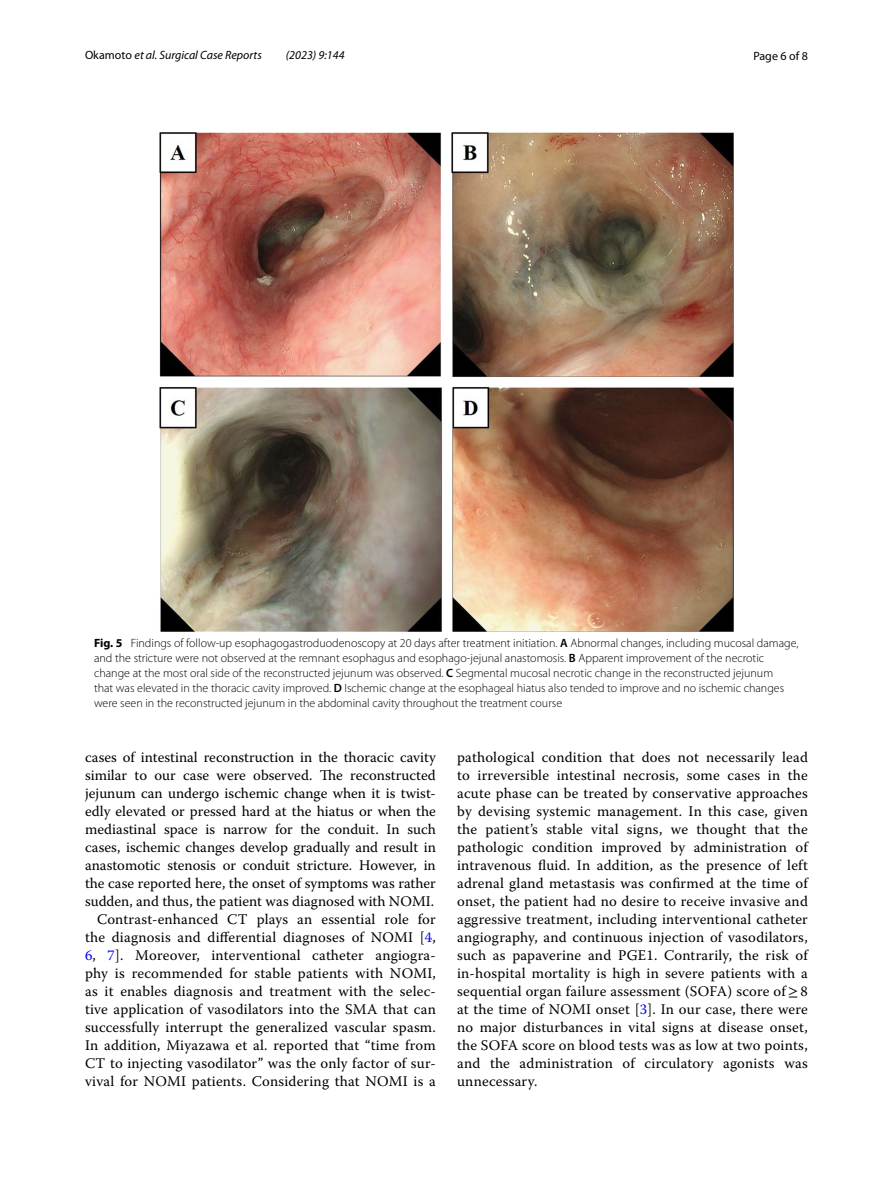
<style>
.page{position:relative;width:893px;height:1187px;background:#fff}
.page>*{position:absolute;margin:0;border:0;box-sizing:border-box;transform-origin:0 0}
.t1{font:14.7px/18px "Warnock Pro";letter-spacing:.01em;color:#000;text-align:right}
.t2{font:300 12px/15px "Myriad Pro";color:#000}
.t3{font:italic 12px "Myriad Pro";color:#000}
.t4{font:12px "Myriad Pro";color:#000}
.s1{font-style:normal}
.s2{font-weight:700}
.s3{font-weight:600}
.s4{color:#00f}
.s5{font-family:"STIX"}
</style>
<div class="page">
<img style="left:160px;top:133px;width:573px;height:498px">
<p class="t3" style="left:85px;top:48px;width:178px"><span class="s1">Okamoto</span> et al. Surgical Case Reports</p>
<p class="t3" style="left:286px;top:48px;width:60px">(2023) 9:144</p>
<p class="t4" style="left:753px;top:48px;width:56px">Page 6 of 8</p>
<p class="t2" style="left:94px;top:635px;width:706px"><span class="s2">Fig. 5</span> Findings of follow-up esophagogastroduodenoscopy at 20 days after treatment initiation. <span class="s3">A</span> Abnormal changes, including mucosal damage, and the stricture were not observed at the remnant esophagus and esophago-jejunal anastomosis. <span class="s3">B</span> Apparent improvement of the necrotic change at the most oral side of the reconstructed jejunum was observed. <span class="s3">C</span> Segmental mucosal necrotic change in the reconstructed jejunum<br>that was elevated in the thoracic cavity improved. <span class="s3">D</span> Ischemic change at the esophageal hiatus also tended to improve and no ischemic changes were seen in the reconstructed jejunum in the abdominal cavity throughout the treatment course</p>
<p class="t1" style="left:85px;top:747px;width:352px">cases of intestinal reconstruction in the thoracic cavity similar to our case were observed. The reconstructed jejunum can undergo ischemic change when it is twist&shy;edly elevated or pressed hard at the hiatus or when the mediastinal space is narrow for the conduit. In such cases, ischemic changes develop gradually and result in anastomotic stenosis or conduit stricture. However, in the case reported here, the onset of symptoms was rather sudden, and thus, the patient was diagnosed with NOMI.<br>Contrast-enhanced CT plays an essential role for the diagnosis and differential diagnoses of NOMI [<span class="s4">4</span>, <span class="s4">6</span>, <span class="s4">7</span>]. Moreover, interventional catheter angiogra&shy;phy is recommended for stable patients with NOMI, as it enables diagnosis and treatment with the selec&shy;tive application of vasodilators into the SMA that can successfully interrupt the generalized vascular spasm.<br>In addition, Miyazawa et al. reported that “time from CT to injecting vasodilator” was the only factor of sur&shy;vival for NOMI patients. Considering that NOMI is a</p>
<p class="t1" style="left:457px;top:747px;width:352px;text-align:justify">pathological condition that does not necessarily lead to irreversible intestinal necrosis, some cases in the acute phase can be treated by conservative approaches by devising systemic management. In this case, given the patient’s stable vital signs, we thought that the pathologic condition improved by administration of intravenous fluid. In addition, as the presence of left adrenal gland metastasis was confirmed at the time of onset, the patient had no desire to receive invasive and aggressive treatment, including interventional catheter angiography, and continuous injection of vasodilators, such as papaverine and PGE1. Contrarily, the risk of in-hospital mortality is high in severe patients with a sequential organ failure assessment (SOFA) score of<span class="s5">≥</span>8 at the time of NOMI onset [<span class="s4">3</span>]. In our case, there were no major disturbances in vital signs at disease onset, the SOFA score on blood tests was as low at two points, and the administration of circulatory agonists was unnecessary.</p>
</div>
